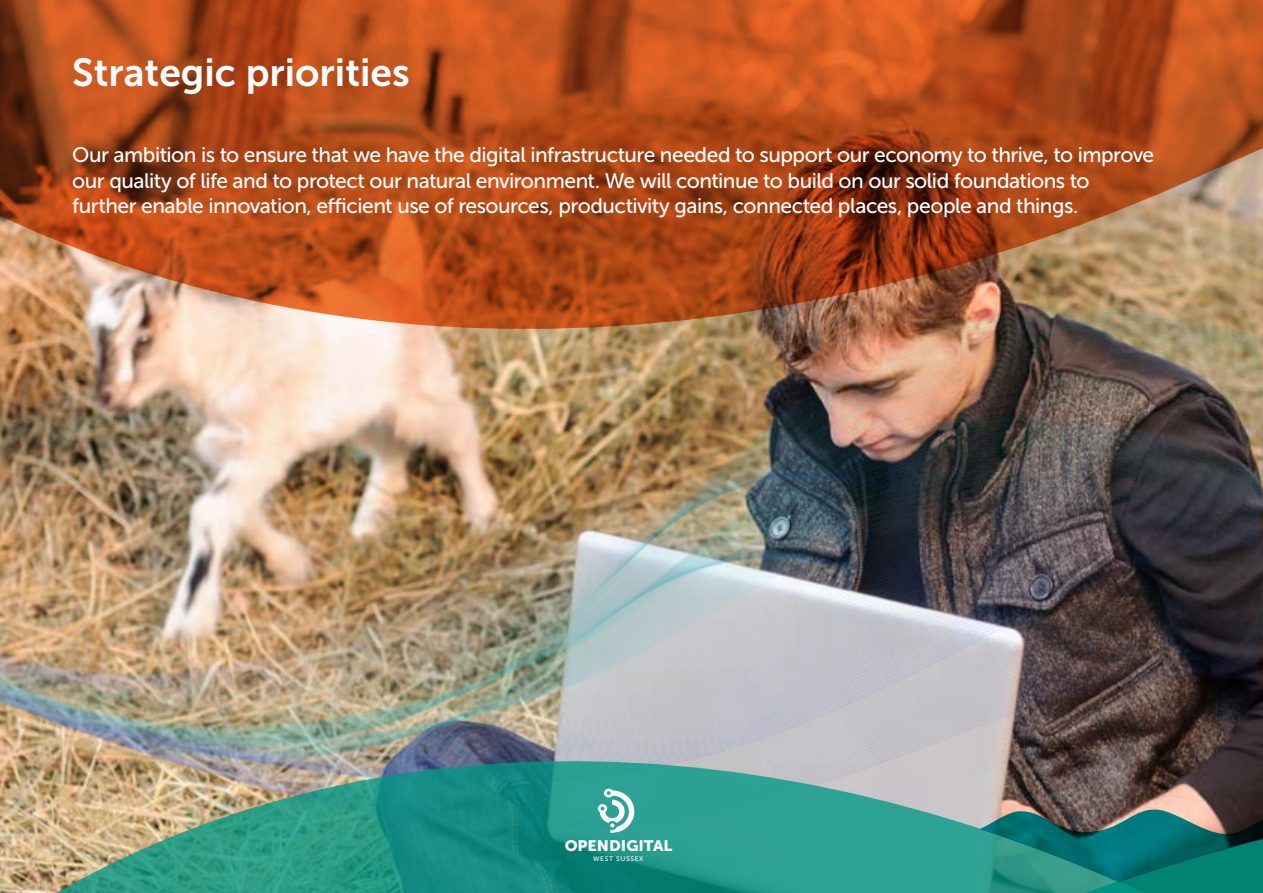
<style>
.page{position:relative;width:1263px;height:893px;background:#fff}
.page>*{position:absolute;margin:0;border:0;box-sizing:border-box;transform-origin:0 0}
.Page_-_headings{font:39px "Museo Sans 700";color:#fff}
.Page_-_headings-2{font:21px/25.2px "Museo Sans 500";letter-spacing:-.025em;color:#fff}
.t1{font:15.15px "Museo Sans 900";color:#fff;scale:1.05 1}
.t2{font:6.6px "Museo Sans 500";letter-spacing:.085em;color:#fff;scale:1.05 1}
</style>
<div class="page">
<svg style="left:0;top:0;width:1263px;height:299px;background:#b05021"></svg>
<img style="left:1259px;top:141px;width:4px;height:511px">
<img style="left:0;top:299px;width:1262px;height:398px">
<svg style="left:468px;top:652px;width:795px;height:45px;background:#939192"></svg>
<img style="left:0;top:697px;width:1263px;height:196px">
<svg style="left:980px;top:807px;width:283px;height:75px;background:#267771"></svg>
<svg style="left:598px;top:789px;width:36px;height:45px"></svg>
<h2 class="Page_-_headings" style="left:72px;top:51px;width:339px">Strategic priorities</h2>
<h2 class="Page_-_headings-2" style="left:72px;top:143px;width:1083px">Our ambition is to ensure that we have the digital infrastructure needed to support our economy to thrive, to improve our quality of life and to protect our natural environment. We will continue to build on our solid foundations to further enable innovation, efficient use of resources, productivity gains, connected places, people and things.</h2>
<p class="t1" style="left:565px;top:837px;width:104px">OPENDIGITAL</p>
<p class="t2" style="left:593px;top:855px;width:49px">WEST SUSSEX</p>
</div>
